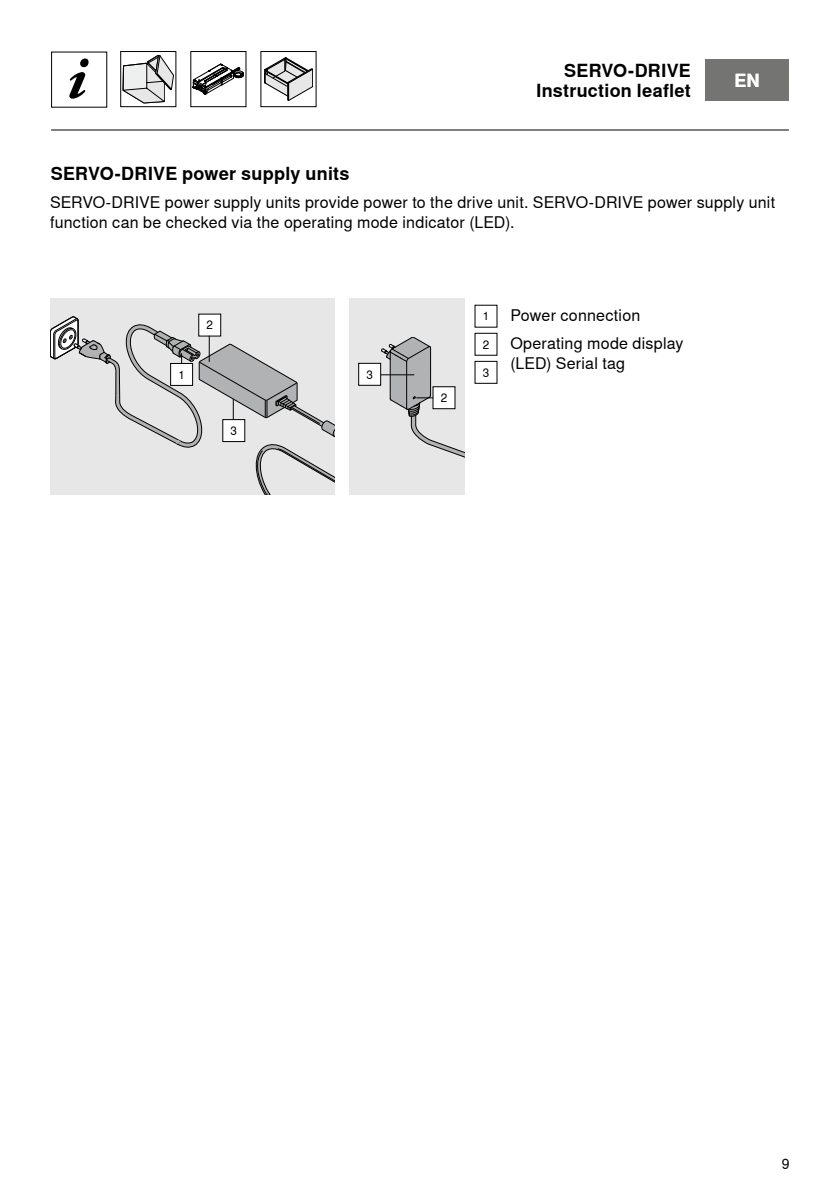
<style>
.page{position:relative;width:840px;height:1191px;background:#fff}
.page>*{position:absolute;margin:0;border:0;box-sizing:border-box;transform-origin:0 0}
.t1{font:700 18px/20px "Nimbus Sans Global";letter-spacing:.01em;color:#000;text-align:right}
.t2{font:700 18px "Nimbus Sans Global";color:#fff}
.t3{font:16px/28px "Nimbus Sans Global";letter-spacing:.015em;color:#000}
.t4{font:14px "Nimbus Sans Global";color:#000}
.t5{font:11.6px "Nimbus Sans Global";color:#000}
</style>
<div class="page">
<div style="left:705px;top:59px;width:83px;height:42px;background:#747473"></div>
<div style="left:349px;top:298px;width:115px;height:197px;background:#e7e7e7"></div>
<div style="left:50px;top:298px;width:284px;height:197px;background:#e7e7e7"></div>
<svg style="left:50px;top:316px;width:284px;height:179px"></svg>
<div style="left:358px;top:363px;width:22px;height:22px;background:#fff"></div>
<div style="left:358px;top:363px;width:23px;height:23px;border:1px solid #000"></div>
<svg style="left:381px;top:337px;width:83px;height:121px"></svg>
<svg style="left:264px;top:57px;width:49px;height:44px"></svg>
<div style="left:260px;top:51px;width:56px;height:56px;border:1px solid #000"></div>
<svg style="left:193px;top:64px;width:51px;height:31px"></svg>
<div style="left:190px;top:51px;width:56px;height:56px;border:1px solid #000"></div>
<svg style="left:123px;top:55px;width:51px;height:48px"></svg>
<div style="left:120px;top:51px;width:56px;height:56px;border:1px solid #000"></div>
<svg style="left:69px;top:58px;width:19px;height:41px"></svg>
<div style="left:474px;top:361px;width:23px;height:23px;border:1px solid #000"></div>
<hr style="left:51px;top:129px;width:737px;height:1px;background:#000">
<p class="t1" style="left:51px;top:164px;width:300px">SERVO-DRIVE power supply units</p>
<p class="t1" style="left:535px;top:61px;width:156px">SERVO-DRIVE<br>Instruction leaflet</p>
<p class="t2" style="left:734px;top:70px;width:27px">EN</p>
<p class="t3" style="left:50px;top:193px;width:726px;line-height:20px">SERVO-DRIVE power supply units provide power to the drive unit. SERVO-DRIVE power supply unit function can be checked via the operating mode indicator (LED).</p>
<p class="t5" style="left:178px;top:368px;width:8px">1</p>
<p class="t5" style="left:206px;top:318px;width:8px">2</p>
<p class="t5" style="left:230px;top:424px;width:8px">3</p>
<p class="t5" style="left:366px;top:368px;width:8px">3</p>
<p class="t5" style="left:440px;top:391px;width:8px">2</p>
<p class="t5" style="left:482px;top:310px;width:8px">1</p>
<p class="t5" style="left:482px;top:338px;width:8px">2</p>
<p class="t5" style="left:482px;top:366px;width:8px">3</p>
<p class="t3" style="left:510px;top:301px;width:175px">Power connection<br>Operating mode display</p>
<p class="t3" style="left:510px;top:349px;width:116px">(LED) Serial tag</p>
<p class="t4" style="left:781px;top:1155px;width:9px">9</p>
</div>
